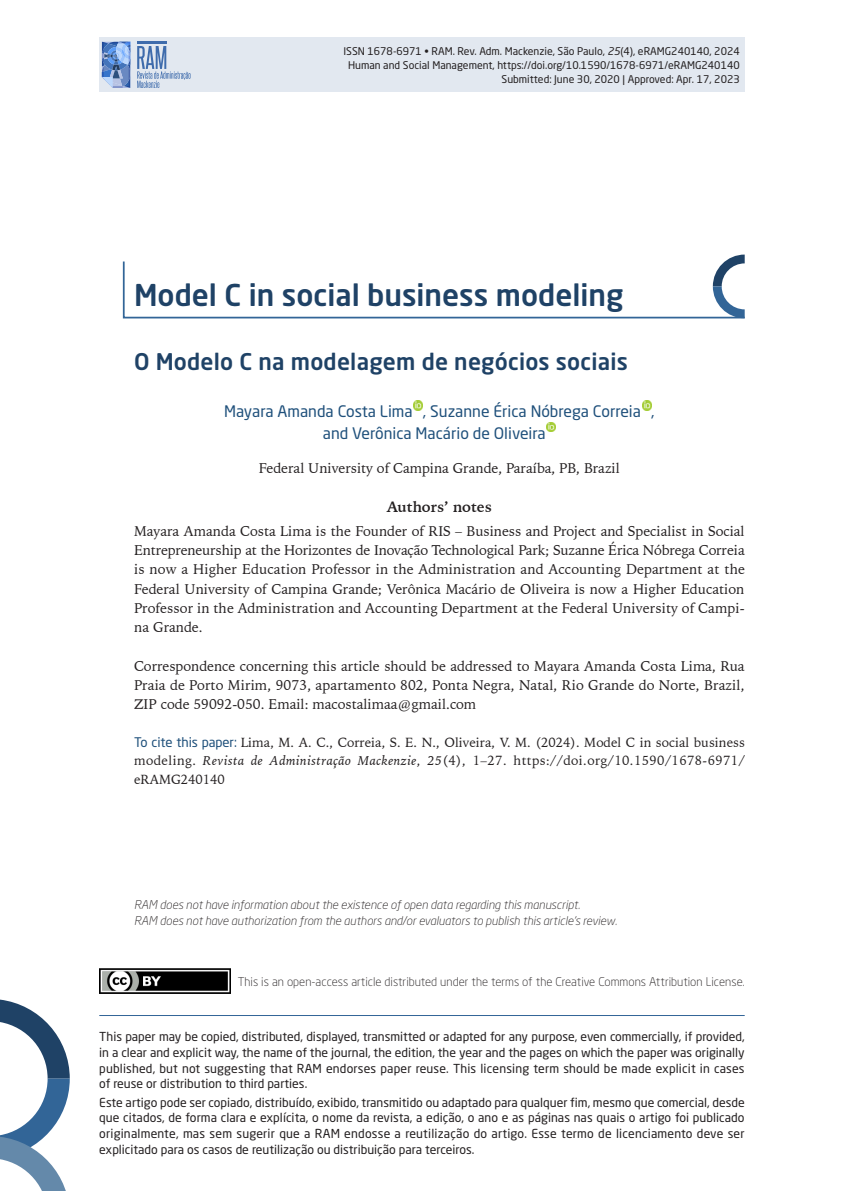
<style>
.page{position:relative;width:844px;height:1191px;background:#fff}
.page>*{position:absolute;margin:0;border:0;box-sizing:border-box;transform-origin:0 0}
.t1{font:500 29.75px "Neo Sans Std";color:#1f4266}
.t2{font:500 22.75px "Neo Sans Std";letter-spacing:.01em;color:#1f4266}
.t3{font:15.75px/21.9px "Neo Sans Std";color:#1f507b}
.t4{font:700 14.88px "Iowan Old Style BT";color:#231f20}
.t5{font:14px/19.2px "Iowan Old Style BT";color:#231f20;text-align:justify}
.t6{font:13.12px/18.4px "Iowan Old Style BT";letter-spacing:.035em;color:#231f20;text-align:justify}
.t7{font:12.25px/15.8px "Neo Sans Std";color:#231f20;text-align:justify}
.t8{font:italic 300 11.9px/16.8px "Neo Sans Std";color:#231f20}
.t9{font:300 11.9px "Neo Sans Std";color:#231f20}
.t10{font:10.5px/14px "Neo Sans Std";color:#231f20;text-align:right}
.s1{font-style:italic}
.s2{font-family:"Neo Sans Std";color:#1f507b}
</style>
<div class="page">
<svg style="left:0;top:999px;width:70px;height:192px"></svg>
<hr style="left:99px;top:1015px;width:645px;height:1px;background:#326597">
<img style="left:99px;top:969px;width:131px;height:24px">
<svg style="left:122px;top:254px;width:623px;height:65px"></svg>
<div style="left:99px;top:37px;width:645px;height:55px;background:#e2e8f0"></div>
<svg style="left:102px;top:42px;width:28px;height:46px"></svg>
<svg style="left:137px;top:46px;width:53px;height:42px"></svg>
<hr style="left:137px;top:42px;width:29px;height:2px;background:#3f6cac">
<svg style="left:413px;top:401px;width:10px;height:9px"></svg>
<svg style="left:642px;top:401px;width:9px;height:9px"></svg>
<svg style="left:546px;top:422px;width:9px;height:10px"></svg>
<p class="t10" style="left:343px;top:44px;width:397px">ISSN 1678-6971 • RAM. Rev. Adm. Mackenzie, São Paulo, <span class="s1">25</span>(4), eRAMG240140, 2024<br>Human and Social Management, https://doi.org/10.1590/1678-6971/eRAMG240140<br>Submitted: June 30, 2020 | Approved: Apr. 17, 2023</p>
<h1 class="t1" style="left:134px;top:277px;width:491px">Model C in social business modeling</h1>
<h2 class="t2" style="left:134px;top:348px;width:495px">O Modelo C na modelagem de negócios sociais</h2>
<p class="t3" style="left:323px;top:400px;width:333px;text-indent:-99px">Mayara Amanda Costa Lima , Suzanne Érica Nóbrega Correia , and Verônica Macário de Oliveira</p>
<p class="t5" style="left:259px;top:458px;width:362px">Federal University of Campina Grande, Paraíba, PB, Brazil</p>
<p class="t4" style="left:386px;top:497px;width:107px">Authors’ notes</p>
<p class="t5" style="left:134px;top:521px;width:612px">Mayara Amanda Costa Lima is the Founder of RIS – Business and Project and Specialist in Social Entrepreneurship at the Horizontes de Inovação Technological Park; Suzanne Érica Nóbrega Correia is now a Higher Education Professor in the Administration and Accounting Department at the Federal University of Campina Grande; Verônica Macário de Oliveira is now a Higher Education Professor in the Administration and Accounting Department at the Federal University of Campi&shy;na Grande.</p>
<p class="t5" style="left:134px;top:656px;width:612px">Correspondence concerning this article should be addressed to Mayara Amanda Costa Lima, Rua Praia de Porto Mirim, 9073, apartamento 802, Ponta Negra, Natal, Rio Grande do Norte, Brazil, ZIP code 59092-050. Email: macostalimaa@gmail.com</p>
<p class="t6" style="left:134px;top:733px;width:612px"><span class="s2">To cite this paper:</span> Lima, M. A. C., Correia, S. E. N., Oliveira, V. M. (2024). Model C in social business modeling. <span class="s1">Revista de Administração Mackenzie</span>, <span class="s1">25</span>(4), 1–27. https://doi.org/10.1590/1678-6971/ eRAMG240140</p>
<p class="t8" style="left:134px;top:895px;width:484px">RAM does not have information about the existence of open data regarding this manuscript.<br>RAM does not have authorization from the authors and/or evaluators to publish this article’s review.</p>
<p class="t9" style="left:238px;top:975px;width:508px">This is an open-access article distributed under the terms of the Creative Commons Attribution License.</p>
<p class="t7" style="left:99px;top:1028px;width:646px">This paper may be copied, distributed, displayed, transmitted or adapted for any purpose, even commercially, if provided, in a clear and explicit way, the name of the journal, the edition, the year and the pages on which the paper was originally published, but not suggesting that RAM endorses paper reuse. This licensing term should be made explicit in cases of reuse or distribution to third parties.</p>
<p class="t7" style="left:99px;top:1094px;width:646px">Este artigo pode ser copiado, distribuído, exibido, transmitido ou adaptado para qualquer fim, mesmo que comercial, desde que citados, de forma clara e explícita, o nome da revista, a edição, o ano e as páginas nas quais o artigo foi publicado originalmente, mas sem sugerir que a RAM endosse a reutilização do artigo. Esse termo de licenciamento deve ser explicitado para os casos de reutilização ou distribuição para terceiros.</p>
</div>
